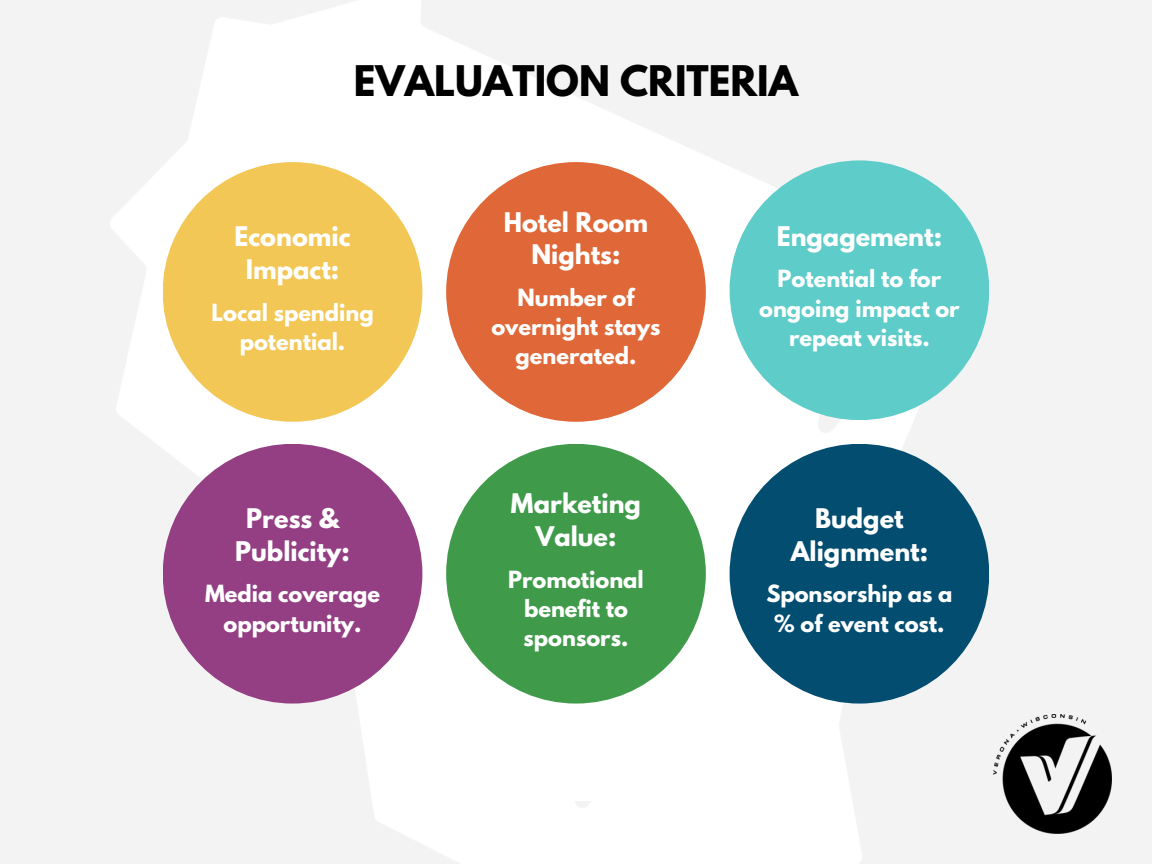
<style>
.page{position:relative;width:1152px;height:864px;background:#f3f3f3}
.page>*{position:absolute;margin:0;border:0;box-sizing:border-box;transform-origin:0 0}
.t1{font:700 37.35px "League Spartan";color:#000}
.t2{font:700 24px/32.7px "League Spartan";color:#fff;text-align:center}
.t3{font:700 21px/29.2px "League Spartan";color:#fff;text-align:center}
</style>
<div class="page">
<img style="left:111px;top:0;width:878px;height:864px">
<div style="left:378px;top:490px;width:430px;height:311px;background:#fff"></div>
<div style="left:163px;top:162px;width:259px;height:260px;background:#f2c755;border-radius:50%"></div>
<div style="left:446px;top:162px;width:260px;height:260px;background:#e06737;border-radius:50%"></div>
<div style="left:163px;top:444px;width:259px;height:260px;background:#943f83;border-radius:50%"></div>
<div style="left:730px;top:160px;width:259px;height:260px;background:#5eccc8;border-radius:50%"></div>
<div style="left:446px;top:444px;width:260px;height:260px;background:#3f9b4a;border-radius:50%"></div>
<div style="left:730px;top:444px;width:259px;height:260px;background:#024d70;border-radius:50%"></div>
<img style="left:993px;top:714px;width:119px;height:119px">
<h2 class="t1" style="left:354px;top:62px;width:446px">EVALUATION CRITERIA</h2>
<p class="t2" style="left:235px;top:223px;width:117px">Economic<br>Impact:</p>
<h1 class="t3" style="left:211px;top:300px;width:164px">Local spending potential.</h1>
<h2 class="t2" style="left:235px;top:505px;width:116px">Press &amp;<br>Publicity:</h2>
<p class="t3" style="left:205px;top:582px;width:177px">Media coverage opportunity.</p>
<h2 class="t2" style="left:504px;top:209px;width:146px">Hotel Room<br>Nights:</h2>
<p class="t3" style="left:491px;top:286px;width:171px">Number of overnight stays generated.</p>
<h2 class="t2" style="left:511px;top:491px;width:131px">Marketing<br>Value:</h2>
<p class="t3" style="left:508px;top:567px;width:137px">Promotional benefit to sponsors.</p>
<h2 class="t2" style="left:777px;top:223px;width:167px">Engagement:</h2>
<p class="t3" style="left:759px;top:267px;width:202px">Potential to for ongoing impact or repeat visits.</p>
<h2 class="t2" style="left:791px;top:505px;width:139px">Budget<br>Alignment:</h2>
<p class="t3" style="left:766px;top:582px;width:188px">Sponsorship as a % of event cost.</p>
</div>
